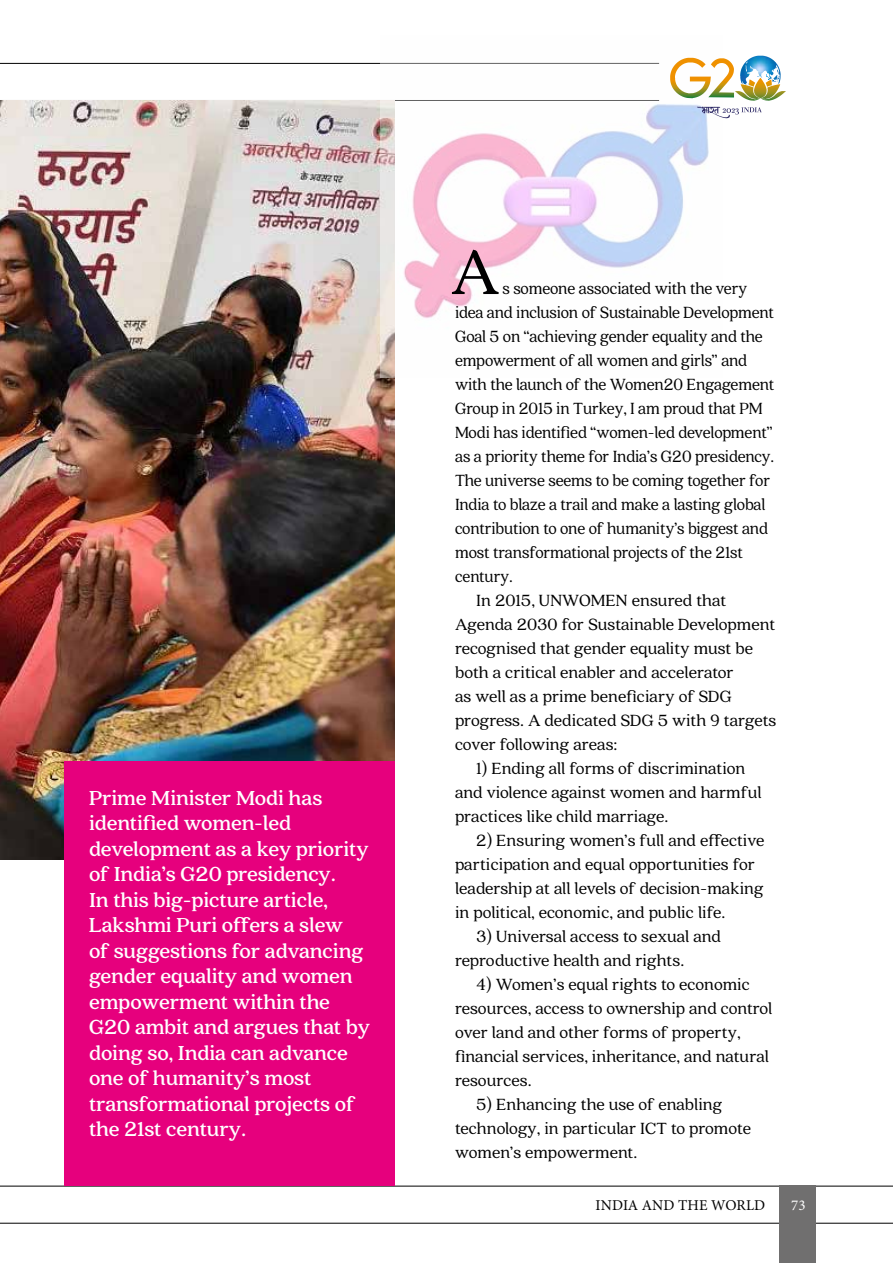
<style>
.page{position:relative;width:893px;height:1263px;background:#fff}
.page>*{position:absolute;margin:0;border:0;box-sizing:border-box;transform-origin:0 0}
.t1{font:70.5px "Quincy CF";color:#000}
.t2{font:700 22.5px/25.5px "Quincy CF";letter-spacing:-.01em;color:#fff}
.t3{font:18px/24px "Quincy CF";letter-spacing:-.005em;color:#000}
.t4{font:18px "Quincy CF";letter-spacing:-.005em;color:#000;scale:.95 1}
.t5{font:15px "Minion Pro";letter-spacing:.01em;color:#000}
.t6{font:15px "Minion Pro";color:#fff}
</style>
<div class="page">
<hr style="left:0;top:1186px;width:893px;height:1px;background:#000">
<hr style="left:0;top:1223px;width:893px;height:1px;background:#000">
<hr style="left:0;top:63px;width:659px;height:1px;background:#000">
<hr style="left:0;top:100px;width:659px;height:1px;background:#000">
<img style="left:0;top:101px;width:394px;height:758px">
<img style="left:381px;top:57px;width:341px;height:320px">
<div style="left:64px;top:761px;width:330px;height:425px;background:#e6007d"></div>
<img style="left:742px;top:56px;width:37px;height:11px">
<svg style="left:697px;top:107px;width:65px;height:11px"></svg>
<img style="left:670px;top:58px;width:41px;height:40px">
<img style="left:708px;top:58px;width:26px;height:39px">
<svg style="left:733px;top:67px;width:53px;height:34px"></svg>
<div style="left:780px;top:1186px;width:36px;height:77px;background:#706f6f"></div>
<p class="t2" style="left:89px;top:785px;width:283px">Prime Minister Modi has identified women-led development as a key priority of India’s G20 presidency.<br>In this big-picture article,<br>Lakshmi Puri offers a slew<br>of suggestions for advancing gender equality and women empowerment within the<br>G20 ambit and argues that by doing so, India can advance one of humanity’s most transformational projects of the 21st century.</p>
<h1 class="t1" style="left:450px;top:231px;width:51px">A</h1>
<p class="t4" style="left:502px;top:278px;width:259px">s someone associated with the very</p>
<p class="t4" style="left:455px;top:302px;width:337px">idea and inclusion of Sustainable Development</p>
<p class="t4" style="left:455px;top:326px;width:326px">Goal 5 on “achieving gender equality and the</p>
<p class="t4" style="left:455px;top:350px;width:309px">empowerment of all women and girls” and</p>
<p class="t4" style="left:455px;top:374px;width:338px">with the launch of the Women20 Engagement</p>
<p class="t4" style="left:455px;top:398px;width:325px">Group in 2015 in Turkey, I am proud that PM</p>
<p class="t4" style="left:455px;top:422px;width:336px">Modi has identified “women-led development”</p>
<p class="t4" style="left:455px;top:446px;width:338px">as a priority theme for India’s G20 presidency.</p>
<p class="t4" style="left:455px;top:470px;width:333px">The universe seems to be coming together for</p>
<p class="t4" style="left:455px;top:494px;width:328px">India to blaze a trail and make a lasting global</p>
<p class="t4" style="left:455px;top:518px;width:331px">contribution to one of humanity’s biggest and</p>
<p class="t4" style="left:455px;top:542px;width:305px">most transformational projects of the 21st</p>
<p class="t4" style="left:455px;top:566px;width:63px">century.</p>
<p class="t3" style="left:476px;top:589px;width:251px">In 2015, UNWOMEN ensured that</p>
<p class="t3" style="left:455px;top:613px;width:322px">Agenda 2030 for Sustainable Development</p>
<p class="t3" style="left:455px;top:637px;width:300px">recognised that gender equality must be</p>
<p class="t3" style="left:455px;top:661px;width:280px">both a critical enabler and accelerator</p>
<p class="t3" style="left:455px;top:685px;width:278px">as well as a prime beneficiary of SDG</p>
<p class="t3" style="left:455px;top:709px;width:323px">progress. A dedicated SDG 5 with 9 targets</p>
<p class="t3" style="left:455px;top:733px;width:164px">cover following areas:</p>
<p class="t3" style="left:455px;top:757px;width:308px;text-indent:21px">1) Ending all forms of discrimination and violence against women and harmful practices like child marriage.</p>
<p class="t3" style="left:455px;top:829px;width:311px;text-indent:21px">2) Ensuring women’s full and effective participation and equal opportunities for leadership at all levels of decision-making in political, economic, and public life.</p>
<p class="t3" style="left:455px;top:925px;width:268px;text-indent:21px">3) Universal access to sexual and reproductive health and rights.</p>
<p class="t3" style="left:455px;top:973px;width:319px;text-indent:21px">4) Women’s equal rights to economic resources, access to ownership and control over land and other forms of property, financial services, inheritance, and natural resources.</p>
<p class="t3" style="left:455px;top:1093px;width:298px;text-indent:21px">5) Enhancing the use of enabling technology, in particular ICT to promote women’s empowerment.</p>
<p class="t5" style="left:595px;top:1195px;width:171px">INDIA AND THE WORLD</p>
<p class="t6" style="left:791px;top:1195px;width:16px">73</p>
</div>
